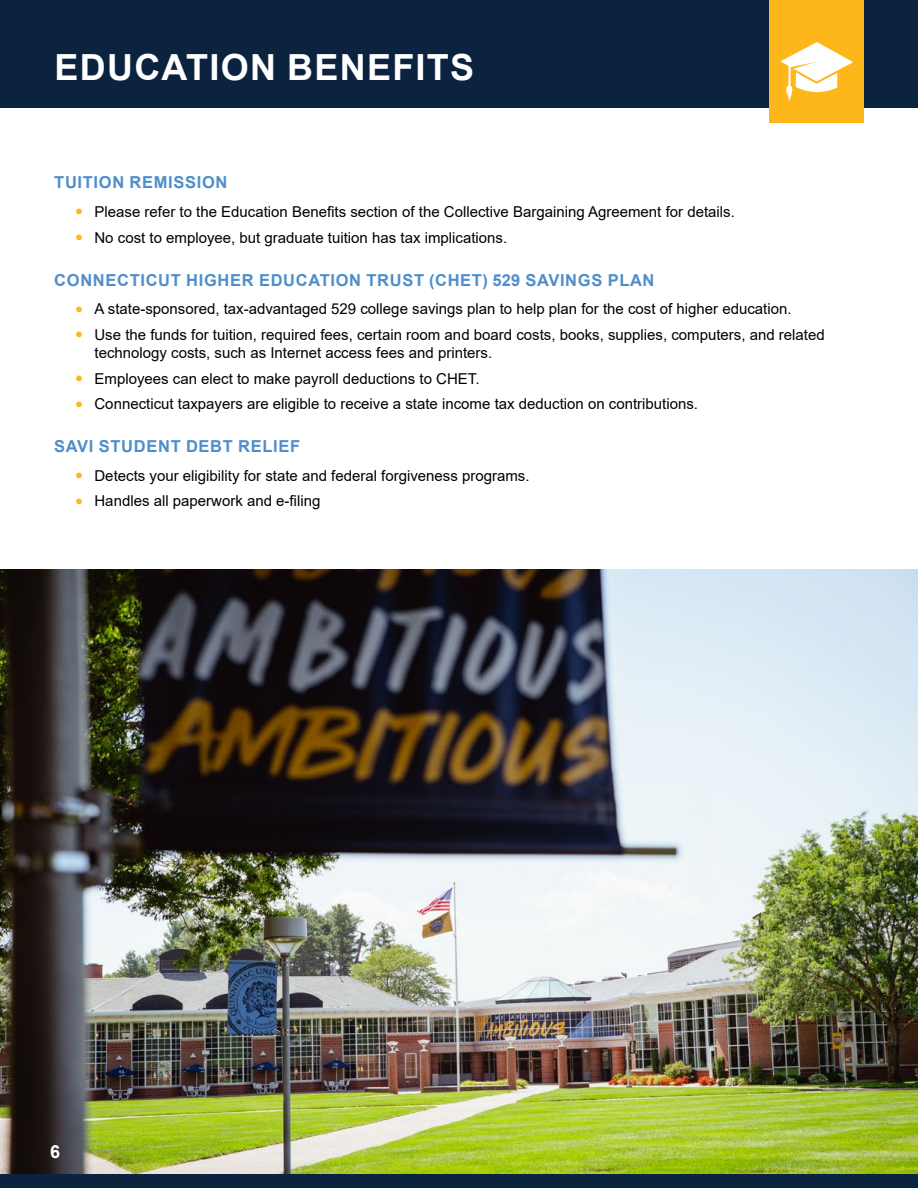
<style>
.page{position:relative;width:918px;height:1188px;background:#fff}
.page>*{position:absolute;margin:0;border:0;box-sizing:border-box;transform-origin:0 0}
.t1{font:700 36px "Arial";letter-spacing:.035em;color:#fff}
.t2{font:700 18px "Arial";color:#fff}
.t3{font:700 16.5px "Arial";letter-spacing:.04em;color:#4f8ecb}
.t4{font:15px/18.8px "Arial";color:#000}
.s1{color:#fdb71a}
</style>
<div class="page">
<img style="left:0;top:570px;width:918px;height:604px">
<div style="left:0;top:1174px;width:918px;height:14px;background:#0c2340"></div>
<div style="left:0;top:0;width:918px;height:108px;background:#0c2340"></div>
<div style="left:770px;top:0;width:94px;height:123px;background:#fdb71a"></div>
<svg style="left:780px;top:42px;width:73px;height:59px"></svg>
<h1 class="t1" style="left:55px;top:42px;width:421px">EDUCATION BENEFITS</h1>
<p class="t3" style="left:54px;top:170px;width:175px">TUITION REMISSION</p>
<p class="t4" style="left:76px;top:202px;width:661px"><span class="s1">●</span> Please refer to the Education Benefits section of the Collective Bargaining Agreement for details.</p>
<p class="t4" style="left:76px;top:228px;width:433px"><span class="s1">●</span> No cost to employee, but graduate tuition has tax implications.</p>
<p class="t3" style="left:54px;top:268px;width:602px">CONNECTICUT HIGHER EDUCATION TRUST (CHET) 529 SAVINGS PLAN</p>
<p class="t4" style="left:76px;top:299px;width:717px"><span class="s1">●</span> A state-sponsored, tax-advantaged 529 college savings plan to help plan for the cost of higher education.</p>
<p class="t4" style="left:94px;top:325px;width:732px;text-indent:-19px"><span class="s1">●</span> Use the funds for tuition, required fees, certain room and board costs, books, supplies, computers, and related technology costs, such as Internet access fees and printers.</p>
<p class="t4" style="left:76px;top:369px;width:406px"><span class="s1">●</span> Employees can elect to make payroll deductions to CHET.</p>
<p class="t4" style="left:76px;top:395px;width:624px"><span class="s1">●</span> Connecticut taxpayers are eligible to receive a state income tax deduction on contributions.</p>
<p class="t3" style="left:54px;top:435px;width:247px">SAVI STUDENT DEBT RELIEF</p>
<p class="t4" style="left:76px;top:466px;width:456px"><span class="s1">●</span> Detects your eligibility for state and federal forgiveness programs.</p>
<p class="t4" style="left:76px;top:491px;width:246px"><span class="s1">●</span> Handles all paperwork and e-filing</p>
<p class="t2" style="left:50px;top:1139px;width:12px">6</p>
</div>
